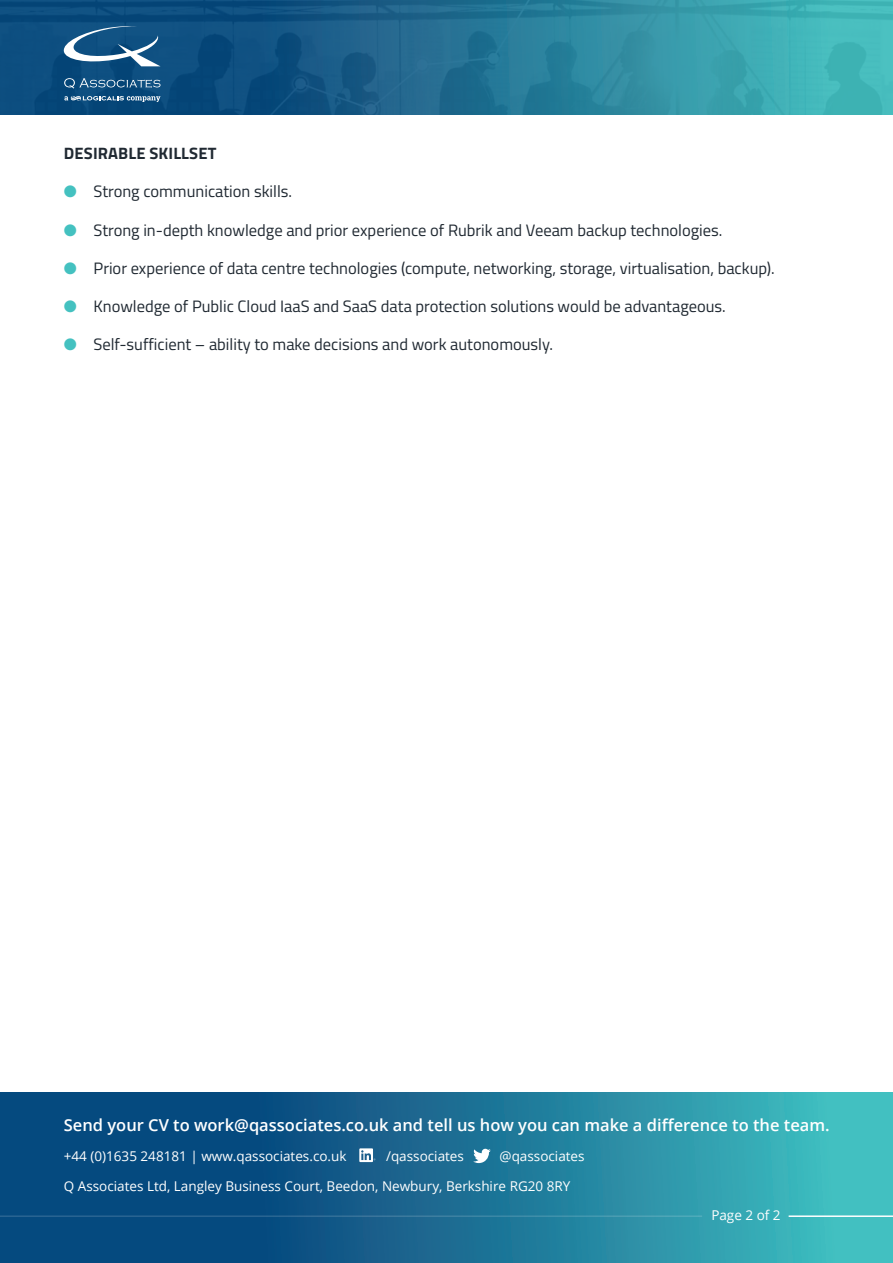
<style>
.page{position:relative;width:893px;height:1263px;background:#fff}
.page>*{position:absolute;margin:0;border:0;box-sizing:border-box;transform-origin:0 0}
.t1{font:16.5px "Titillium Web";color:#202932}
.t2{font:600 16.5px "Open Sans";color:#fff}
.t3{font:700 16.5px "Titillium Web";letter-spacing:.01em;color:#202932}
.t4{font:13.5px "Open Sans";color:#fff}
.s1{color:#44c1c0}
</style>
<div class="page">
<svg style="left:0;top:0;width:893px;height:115px;background:#247796"></svg>
<svg style="left:0;top:1093px;width:893px;height:170px;background:#1c7597"></svg>
<svg style="left:359px;top:1148px;width:16px;height:14px"></svg>
<hr style="left:789px;top:1215px;width:104px;height:2px;background:#fff">
<hr style="left:0;top:1215px;width:702px;height:2px;background:#fff">
<svg style="left:473px;top:1149px;width:18px;height:14px"></svg>
<svg style="left:62px;top:26px;width:99px;height:40px"></svg>
<svg style="left:64px;top:78px;width:97px;height:11px"></svg>
<svg style="left:64px;top:96px;width:96px;height:6px"></svg>
<p class="t3" style="left:64px;top:141px;width:154px">DESIRABLE SKILLSET</p>
<p class="t1" style="left:64px;top:179px;width:230px"><span class="s1">●</span> Strong communication skills.</p>
<p class="t1" style="left:64px;top:218px;width:660px"><span class="s1">●</span> Strong in-depth knowledge and prior experience of Rubrik and Veeam backup technologies.</p>
<p class="t1" style="left:64px;top:256px;width:712px"><span class="s1">●</span> Prior experience of data centre technologies (compute, networking, storage, virtualisation, backup).</p>
<p class="t1" style="left:64px;top:294px;width:664px"><span class="s1">●</span> Knowledge of Public Cloud IaaS and SaaS data protection solutions would be advantageous.</p>
<p class="t1" style="left:64px;top:332px;width:491px"><span class="s1">●</span> Self-sufficient – ability to make decisions and work autonomously.</p>
<p class="t2" style="left:64px;top:1114px;width:767px">Send your CV to work@qassociates.co.uk and tell us how you can make a difference to the team.</p>
<p class="t4" style="left:64px;top:1147px;width:284px">+44 (0)1635 248181 | www.qassociates.co.uk</p>
<p class="t4" style="left:386px;top:1147px;width:79px">/qassociates</p>
<p class="t4" style="left:500px;top:1147px;width:87px">@qassociates</p>
<p class="t4" style="left:64px;top:1177px;width:508px">Q Associates Ltd, Langley Business Court, Beedon, Newbury, Berkshire RG20 8RY</p>
<p class="t4" style="left:711px;top:1206px;width:71px">Page 2 of 2</p>
</div>
